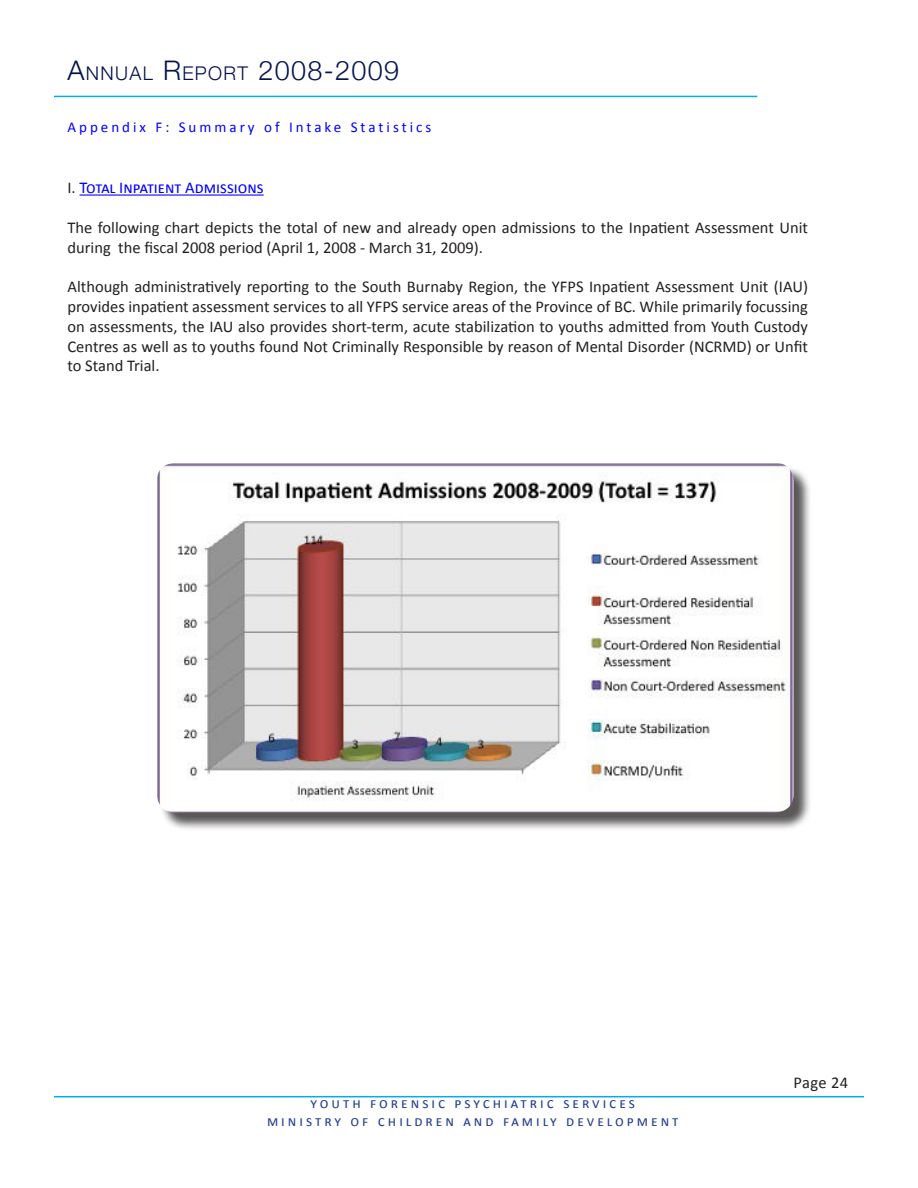
<style>
.page{position:relative;width:918px;height:1188px;background:#fff}
.page>*{position:absolute;margin:0;border:0;box-sizing:border-box;transform-origin:0 0}
.t1{font:300 27px "Helvetica Neue";letter-spacing:.05em;color:#05124e}
.t2{font:16.5px/19.8px "Calibri";color:#231f20}
.t3{font:16.5px "Calibri";color:#00f}
.t4{font:15px/18px "Calibri";letter-spacing:.2em;color:#253f8e;text-align:center}
.t5{font:15px "Calibri";letter-spacing:.2em;color:#00f}
.s1{font-size:18.9px}
.s2{color:#231f20}
</style>
<div class="page">
<hr style="left:54px;top:96px;width:703px;height:1px;background:#00aeef">
<hr style="left:54px;top:1096px;width:810px;height:1px;background:#00aeef">
<hr style="left:80px;top:195px;width:184px;height:1px;background:#00f">
<div style="left:159px;top:465px;width:653px;height:366px;background:#231f20;opacity:.75"></div>
<img style="left:157px;top:463px;width:637px;height:349px">
<h1 class="t1" style="left:68px;top:55px;width:333px">A<span class="s1">NNUAL</span> R<span class="s1">EPORT</span> 2008-2009</h1>
<p class="t5" style="left:68px;top:118px;width:365px">Appendix F: Summary of Intake Statistics</p>
<p class="t3" style="left:68px;top:177px;width:198px"><span class="s2">I.</span> Total Inpatient Admissions</p>
<p class="t2" style="left:68px;top:217px;width:742px">The following chart depicts the total of new and already open admissions to the Inpatient Assessment Unit during the fiscal 2008 period (April 1, 2008 - March 31, 2009).</p>
<p class="t2" style="left:68px;top:276px;width:742px;text-align:justify">Although administratively reporting to the South Burnaby Region, the YFPS Inpatient Assessment Unit (IAU) provides inpatient assessment services to all YFPS service areas of the Province of BC. While primarily focussing on assessments, the IAU also provides short-term, acute stabilization to youths admitted from Youth Custody Centres as well as to youths found Not Criminally Responsible by reason of Mental Disorder (NCRMD) or Unfit to Stand Trial.</p>
<p class="t4" style="left:267px;top:1093px;width:413px">youth forensic psychiatric services<br>ministry of children and family development</p>
<p class="t2" style="left:794px;top:1072px;width:56px">Page 24</p>
</div>
